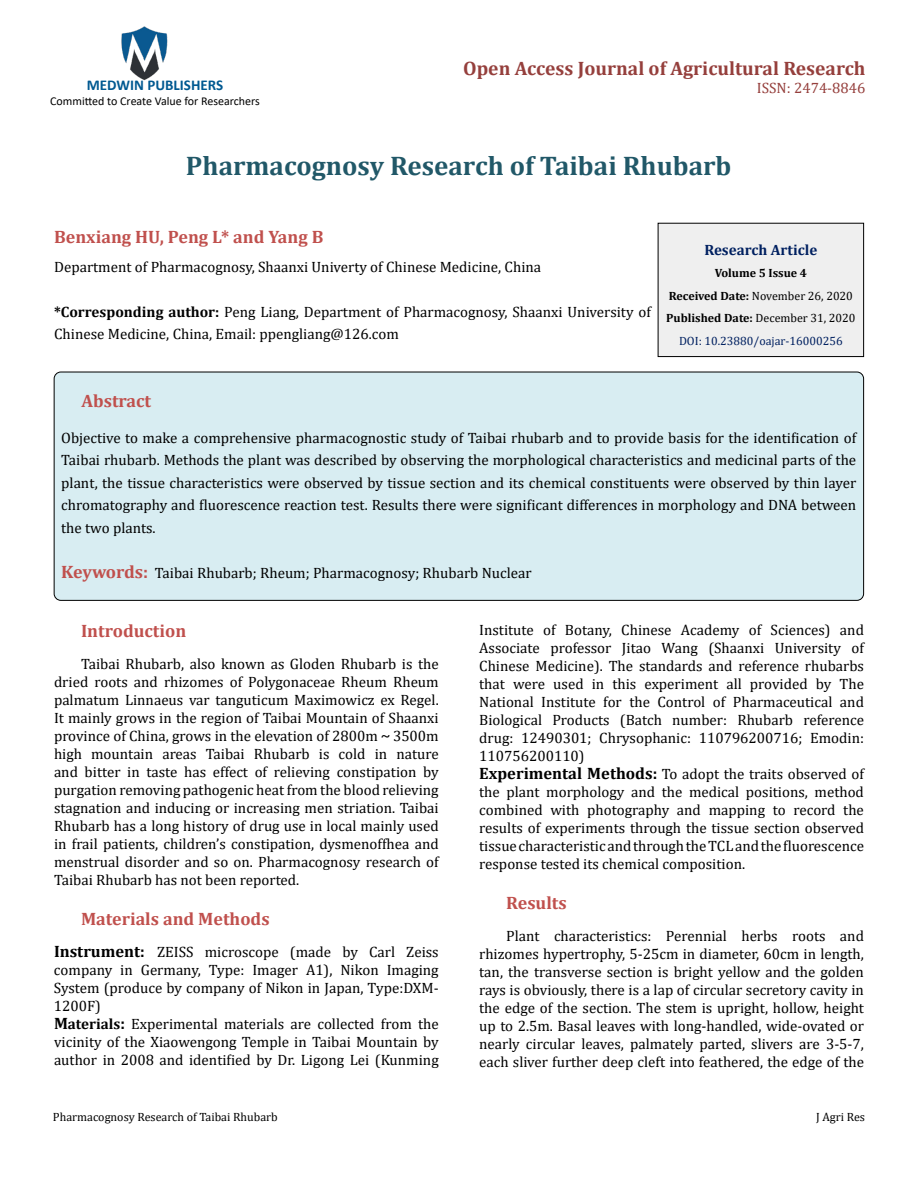
<style>
.page{position:relative;width:918px;height:1188px;background:#fff}
.page>*{position:absolute;margin:0;border:0;box-sizing:border-box;transform-origin:0 0}
.t1{font:700 27px "Cambria";color:#215868}
.t2{font:700 19.5px "Cambria";color:#953f3c}
.t3{font:700 18px "Cambria";color:#c0504d}
.t4{font:15px/18px "Cambria";color:#000}
.t5{font:700 15px "Calibri";color:#005991}
.t6{font:700 15px "Cambria";color:#002060}
.t7{font:15px "Cambria";color:#953f3c}
.t8{font:700 12px/22.5px "Cambria";color:#000;text-align:center}
.t9{font:12px "Cambria";color:#000}
.t10{font:12px "Calibri";color:#000}
.s1{font-weight:700}
.s2{font-weight:400}
.s3{font-weight:400;color:#002060}
.s4{font-weight:700;font-size:18px;color:#c0504d}
.s5{font-family:"Microsoft New Tai Lue"}
.s6{font-weight:700;font-size:16.5px}
</style>
<div class="page">
<img style="left:121px;top:26px;width:47px;height:55px">
<div style="left:658px;top:223px;width:206px;height:134px;background:#efefef"></div>
<div style="left:658px;top:223px;width:206px;height:134px;border:1px solid #000"></div>
<div style="left:54px;top:372px;width:810px;height:228px;background:#d8edf2;border-radius:7px"></div>
<div style="left:54px;top:372px;width:810px;height:229px;border:1px solid #000;border-radius:7px"></div>
<h2 class="t2" style="left:463px;top:55px;width:404px">Open Access Journal of Agricultural Research</h2>
<p class="t5" style="left:87px;top:75px;width:138px">MEDWIN PUBLISHERS</p>
<p class="t7" style="left:757px;top:79px;width:110px">ISSN: 2474-8846</p>
<p class="t10" style="left:50px;top:92px;width:211px">Committed to Create Value for Researchers</p>
<h1 class="t1" style="left:186px;top:147px;width:547px">Pharmacognosy Research of Taibai Rhubarb</h1>
<p class="t3" style="left:54px;top:224px;width:271px">Benxiang HU, Peng L* and Yang B</p>
<p class="t4" style="left:54px;top:258px;width:489px">Department of Pharmacognosy, Shaanxi Univerty of Chinese Medicine, China</p>
<p class="t4" style="left:54px;top:300px;width:598px;line-height:22.5px"><span class="s1">*Corresponding author:</span> Peng Liang, Department of Pharmacognosy, Shaanxi University of<br>Chinese Medicine, China, Email: ppengliang@126.com</p>
<p class="t6" style="left:704px;top:239px;width:114px">Research Article</p>
<p class="t8" style="left:666px;top:262px;width:191px">Volume 5 Issue 4<br>Received Date: <span class="s2">November 26, 2020<br></span>Published Date: <span class="s2">December 31, 2020<br></span><span class="s3">DOI: 10.23880/oajar-16000256</span></p>
<p class="t3" style="left:82px;top:388px;width:71px">Abstract</p>
<p class="t4" style="left:61px;top:426px;width:797px;line-height:22.5px;text-align:justify">Objective to make a comprehensive pharmacognostic study of Taibai rhubarb and to provide basis for the identification of Taibai rhubarb. Methods the plant was described by observing the morphological characteristics and medicinal parts of the plant, the tissue characteristics were observed by tissue section and its chemical constituents were observed by thin layer chromatography and fluorescence reaction test. Results there were significant differences in morphology and DNA between the two plants.</p>
<p class="t4" style="left:61px;top:563px;width:472px"><span class="s4">Keywords:</span> Taibai Rhubarb; Rheum; Pharmacognosy; Rhubarb Nuclear</p>
<p class="t3" style="left:81px;top:618px;width:107px">Introduction</p>
<p class="t4" style="left:54px;top:654px;width:386px;text-align:justify;text-indent:27px">Taibai Rhubarb, also known as Gloden Rhubarb is the dried roots and rhizomes of Polygonaceae Rheum Rheum palmatum Linnaeus var tanguticum Maximowicz ex Regel.<br>It mainly grows in the region of Taibai Mountain of Shaanxi province of China, grows in the elevation of 2800m<span class="s5">～</span>3500m high mountain areas Taibai Rhubarb is cold in nature and bitter in taste has effect of relieving constipation by purgation removing pathogenic heat from the blood relieving stagnation and inducing or increasing men striation. Taibai Rhubarb has a long history of drug use in local mainly used in frail patients, children’s constipation, dysmenoffhea and menstrual disorder and so on. Pharmacognosy research of Taibai Rhubarb has not been reported.</p>
<p class="t3" style="left:81px;top:906px;width:190px">Materials and Methods</p>
<p class="t4" style="left:54px;top:942px;width:386px"><span class="s6">Instrument:</span> ZEISS microscope (made by Carl Zeiss company in Germany, Type: Imager A1), Nikon Imaging System (produce by company of Nikon in Japan, Type:DXM-1200F)<br><span class="s6">M</span><span class="s1">aterials</span><span class="s6">:</span> Experimental materials are collected from the vicinity of the Xiaowengong Temple in Taibai Mountain by author in 2008 and identified by Dr. Ligong Lei (Kunming</p>
<p class="t4" style="left:479px;top:621px;width:386px">Institute of Botany, Chinese Academy of Sciences) and Associate professor Jitao Wang (Shaanxi University of Chinese Medicine). The standards and reference rhubarbs that were used in this experiment all provided by The National Institute for the Control of Pharmaceutical and Biological Products (Batch number: Rhubarb reference drug: 12490301; Chrysophanic: 110796200716; Emodin:<br>110756200110)<br><span class="s6">Experimental Methods:</span> To adopt the traits observed of the plant morphology and the medical positions, method combined with photography and mapping to record the results of experiments through the tissue section observed tissue characteristic and through the TCL and the fluorescence response tested its chemical composition.</p>
<p class="t3" style="left:506px;top:890px;width:62px">Results</p>
<p class="t4" style="left:479px;top:927px;width:386px;text-align:justify;text-indent:27px">Plant characteristics: Perennial herbs roots and rhizomes hypertrophy, 5-25cm in diameter, 60cm in length, tan, the transverse section is bright yellow and the golden rays is obviously, there is a lap of circular secretory cavity in the edge of the section. The stem is upright, hollow, height up to 2.5m. Basal leaves with long-handled, wide-ovated or nearly circular leaves, palmately parted, slivers are 3-5-7, each sliver further deep cleft into feathered, the edge of the</p>
<p class="t9" style="left:53px;top:1110px;width:226px">Pharmacognosy Research of Taibai Rhubarb</p>
<p class="t9" style="left:816px;top:1110px;width:50px">J Agri Res</p>
</div>
